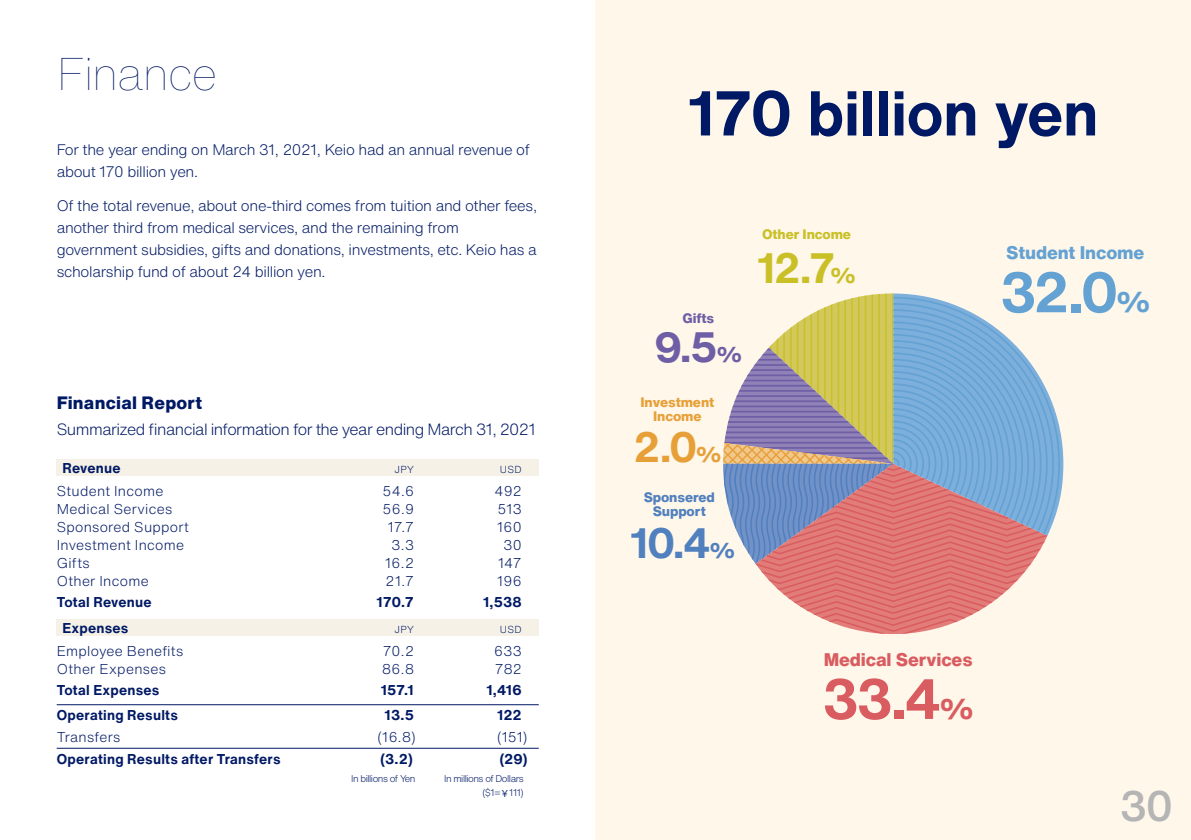
<style>
.page{position:relative;width:1191px;height:840px;background:#fff}
.page>*{position:absolute;margin:0;border:0;box-sizing:border-box;transform-origin:0 0}
.t1{font:700 62px "Helvetica Now Text";letter-spacing:-.01em;color:#001965}
.t2{font:700 55.6px "Helvetica Now Text";color:#64a2d3}
.t3{font:700 55.6px "Helvetica Now Text";color:#d95c60}
.t4{font:100 45px "Helvetica Now Text";letter-spacing:-.015em;color:#001965}
.t5{font:500 42px "Helvetica Now Text";color:#b5b5b6}
.t6{font:700 41.8px "Helvetica Now Text";color:#5180be}
.t7{font:700 41.8px "Helvetica Now Text";color:#c9c027}
.t8{font:700 41.8px "Helvetica Now Text";color:#e7a038}
.t9{font:700 41.8px "Helvetica Now Text";color:#6e5ea6}
.t10{font:800 18px "Helvetica Now Text";letter-spacing:-.01em;color:#d95c60}
.t11{font:800 18px "Helvetica Now Text";letter-spacing:-.01em;color:#64a2d3}
.t12{font:800 17.6px "Helvetica Now Text";letter-spacing:.015em;color:#001965}
.t13{font:300 16px "Helvetica Now Text";letter-spacing:-.03em;color:#001965}
.t14{font:300 15px/22px "Helvetica Now Text";letter-spacing:-.02em;color:#001965}
.t15{font:300 14px "Helvetica Now Text";letter-spacing:.02em;color:#001965}
.t16{font:700 14px "Helvetica Now Text";letter-spacing:.015em;color:#001965}
.t17{font:800 13.6px/14px "Helvetica Now Text";letter-spacing:-.01em;color:#5180be;text-align:center}
.t18{font:800 13.6px/14px "Helvetica Now Text";letter-spacing:-.01em;color:#e7a038;text-align:center}
.t19{font:800 13.6px "Helvetica Now Text";letter-spacing:-.01em;color:#c9c027}
.t20{font:800 13.6px "Helvetica Now Text";letter-spacing:-.01em;color:#6e5ea6}
.t21{font:300 10px "Helvetica Now Text";letter-spacing:.04em;color:#001965}
.t22{font:300 9.6px/14.2px "Helvetica Now Text";letter-spacing:-.05em;color:#001965;text-align:right}
.s1{font-family:"Koz Go Pr 6 N";font-weight:400}
.s2{font-weight:900;font-size:20.8px}
.s3{font-weight:900;font-size:27.8px}
</style>
<div class="page">
<div style="left:595px;top:0;width:596px;height:839px;background:#fff7ea"></div>
<svg style="left:1054px;top:408px;width:7px;height:112px"></svg>
<svg style="left:723px;top:293px;width:331px;height:341px"></svg>
<div style="left:57px;top:458px;width:482px;height:17px;background:#f6f1e7"></div>
<div style="left:57px;top:618px;width:482px;height:17px;background:#f6f1e7"></div>
<hr style="left:57px;top:704px;width:482px;height:1px;background:#001965">
<hr style="left:57px;top:747px;width:482px;height:1px;background:#001965">
<h3 class="t4" style="left:57px;top:41px;width:162px">Finance</h3>
<p class="t14" style="left:57px;top:138px;width:475px">For the year ending on March 31, 2021, Keio had an annual revenue of about 170 billion yen.</p>
<p class="t14" style="left:57px;top:194px;width:482px">Of the total revenue, about one-third comes from tuition and other fees, another third from medical services, and the remaining from government subsidies, gifts and donations, investments, etc. Keio has a scholarship fund of about 24 billion yen.</p>
<p class="t12" style="left:57px;top:389px;width:147px">Financial Report</p>
<p class="t13" style="left:57px;top:417px;width:480px">Summarized financial information for the year ending March 31, 2021</p>
<p class="t16" style="left:62px;top:456px;width:60px">Revenue</p>
<p class="t21" style="left:394px;top:461px;width:21px">JPY</p>
<p class="t21" style="left:500px;top:461px;width:23px">USD</p>
<p class="t15" style="left:57px;top:480px;width:108px">Student Income</p>
<p class="t15" style="left:382px;top:480px;width:33px">54.6</p>
<p class="t15" style="left:494px;top:480px;width:29px">492</p>
<p class="t15" style="left:57px;top:498px;width:117px">Medical Services</p>
<p class="t15" style="left:382px;top:498px;width:33px">56.9</p>
<p class="t15" style="left:497px;top:498px;width:26px">513</p>
<p class="t15" style="left:57px;top:516px;width:134px">Sponsored Support</p>
<p class="t15" style="left:388px;top:516px;width:28px">17.7</p>
<p class="t15" style="left:497px;top:516px;width:26px">160</p>
<p class="t15" style="left:57px;top:534px;width:129px">Investment Income</p>
<p class="t15" style="left:391px;top:534px;width:24px">3.3</p>
<p class="t15" style="left:503px;top:534px;width:20px">30</p>
<p class="t15" style="left:57px;top:552px;width:34px">Gifts</p>
<p class="t15" style="left:385px;top:552px;width:30px">16.2</p>
<p class="t15" style="left:498px;top:552px;width:25px">147</p>
<p class="t15" style="left:57px;top:570px;width:93px">Other Income</p>
<p class="t15" style="left:386px;top:570px;width:30px">21.7</p>
<p class="t15" style="left:497px;top:570px;width:26px">196</p>
<p class="t16" style="left:57px;top:591px;width:96px">Total Revenue</p>
<p class="t16" style="left:377px;top:591px;width:39px">170.7</p>
<p class="t16" style="left:483px;top:591px;width:40px">1,538</p>
<p class="t16" style="left:62px;top:616px;width:68px">Expenses</p>
<p class="t21" style="left:394px;top:621px;width:21px">JPY</p>
<p class="t21" style="left:500px;top:621px;width:23px">USD</p>
<p class="t15" style="left:57px;top:640px;width:128px">Employee Benefits</p>
<p class="t15" style="left:383px;top:640px;width:33px">70.2</p>
<p class="t15" style="left:494px;top:640px;width:29px">633</p>
<p class="t15" style="left:57px;top:658px;width:111px">Other Expenses</p>
<p class="t15" style="left:382px;top:658px;width:33px">86.8</p>
<p class="t15" style="left:495px;top:658px;width:29px">782</p>
<p class="t16" style="left:57px;top:679px;width:104px">Total Expenses</p>
<p class="t16" style="left:381px;top:679px;width:35px">157.1</p>
<p class="t16" style="left:486px;top:679px;width:37px">1,416</p>
<p class="t16" style="left:57px;top:704px;width:123px">Operating Results</p>
<p class="t16" style="left:385px;top:704px;width:31px">13.5</p>
<p class="t16" style="left:497px;top:704px;width:26px">122</p>
<p class="t16" style="left:57px;top:747px;width:225px">Operating Results after Transfers</p>
<p class="t16" style="left:380px;top:747px;width:34px">(3.2)</p>
<p class="t16" style="left:500px;top:747px;width:29px">(29)</p>
<p class="t15" style="left:57px;top:725px;width:65px">Transfers</p>
<p class="t15" style="left:377px;top:725px;width:40px">(16.8)</p>
<p class="t15" style="left:497px;top:725px;width:32px">(151)</p>
<p class="t22" style="left:351px;top:770px;width:66px">In billions of Yen</p>
<p class="t22" style="left:444px;top:770px;width:81px">In millions of Dollars ($1=<span class="s1">￥</span>111)</p>
<h1 class="t1" style="left:687px;top:67px;width:412px">170 billion yen</h1>
<p class="t20" style="left:682px;top:307px;width:33px">Gifts</p>
<h3 class="t9" style="left:654px;top:315px;width:89px">9.5<span class="s2">%</span></h3>
<p class="t18" style="left:640px;top:394px;width:75px">Investment<br>Income</p>
<h3 class="t8" style="left:633px;top:415px;width:90px">2.0<span class="s2">%</span></h3>
<p class="t17" style="left:643px;top:489px;width:73px">Sponsered<br>Support</p>
<h3 class="t6" style="left:630px;top:511px;width:107px">10.4<span class="s2">%</span></h3>
<p class="t19" style="left:762px;top:223px;width:91px">Other Income</p>
<h3 class="t7" style="left:757px;top:236px;width:100px">12.7<span class="s2">%</span></h3>
<p class="t11" style="left:1006px;top:239px;width:140px">Student Income</p>
<h2 class="t2" style="left:1000px;top:250px;width:152px">32.0<span class="s3">%</span></h2>
<p class="t10" style="left:823px;top:645px;width:150px">Medical Services</p>
<h2 class="t3" style="left:822px;top:656px;width:153px">33.4<span class="s3">%</span></h2>
<h3 class="t5" style="left:1119px;top:773px;width:55px">30</h3>
</div>
